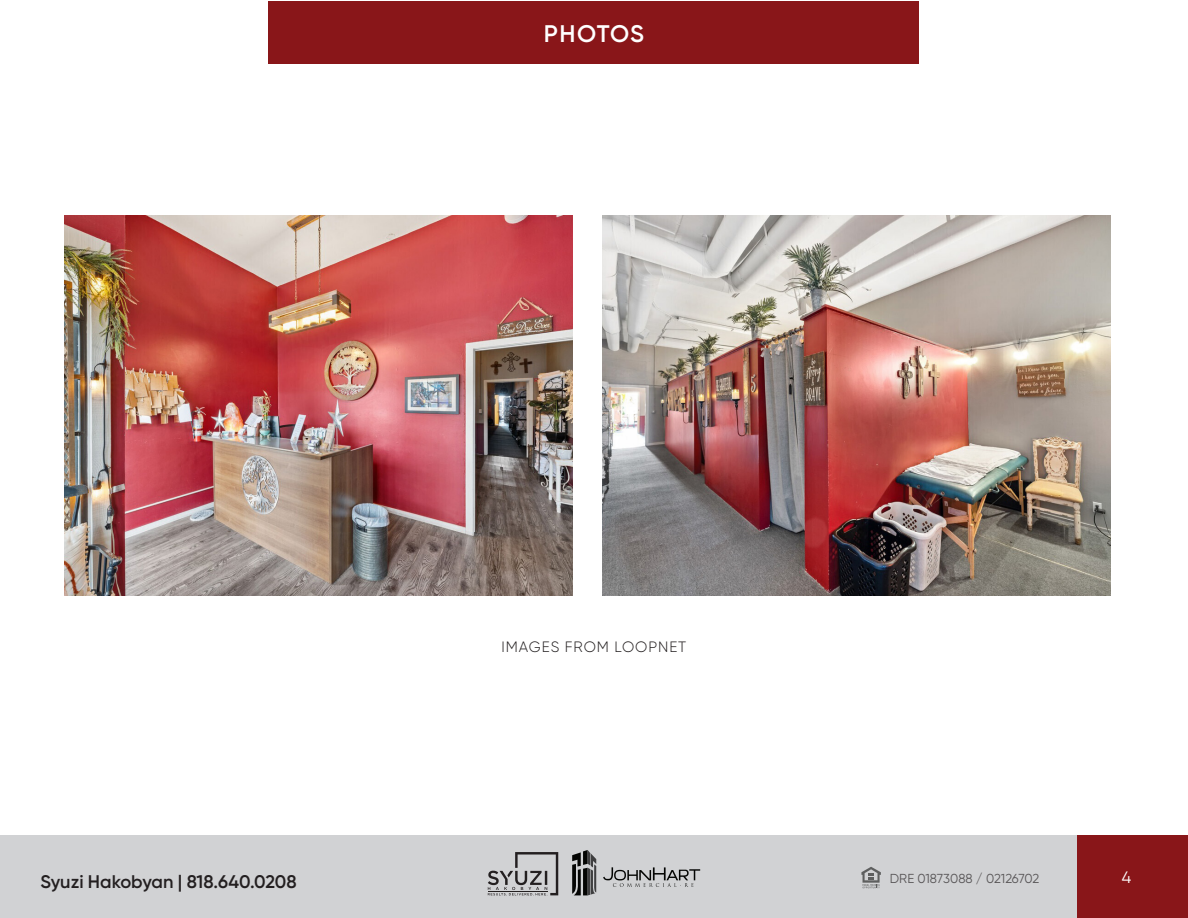
<style>
.page{position:relative;width:1188px;height:918px;background:#fff}
.page>*{position:absolute;margin:0;border:0;box-sizing:border-box;transform-origin:0 0}
.t1{font:600 24px "Gilroy";letter-spacing:.035em;color:#fff}
.t2{font:600 18.3px "Gilroy";color:#231f20}
.t3{font:16.5px "Gilroy";color:#fff}
.t4{font:300 15px "Gilroy";letter-spacing:.06em;color:#231f20}
.t5{font:13.05px "Gilroy";color:#231f20}
</style>
<div class="page">
<div style="left:1076px;top:836px;width:112px;height:82px;background:#891619"></div>
<div style="left:0;top:836px;width:1076px;height:82px;background:#d1d2d4"></div>
<svg style="left:488px;top:852px;width:70px;height:43px"></svg>
<svg style="left:572px;top:850px;width:24px;height:45px"></svg>
<svg style="left:603px;top:867px;width:97px;height:20px"></svg>
<svg style="left:861px;top:867px;width:20px;height:21px"></svg>
<img style="left:64px;top:216px;width:508px;height:379px">
<img style="left:602px;top:216px;width:508px;height:379px">
<div style="left:269px;top:1px;width:650px;height:63px;background:#891619"></div>
<p class="t1" style="left:544px;top:19px;width:102px">PHOTOS</p>
<p class="t4" style="left:502px;top:638px;width:186px">IMAGES FROM LOOPNET</p>
<p class="t2" style="left:40px;top:871px;width:258px">Syuzi Hakobyan | 818.640.0208</p>
<p class="t5" style="left:890px;top:870px;width:151px">DRE 01873088 / 02126702</p>
<p class="t3" style="left:1122px;top:868px;width:11px">4</p>
</div>
